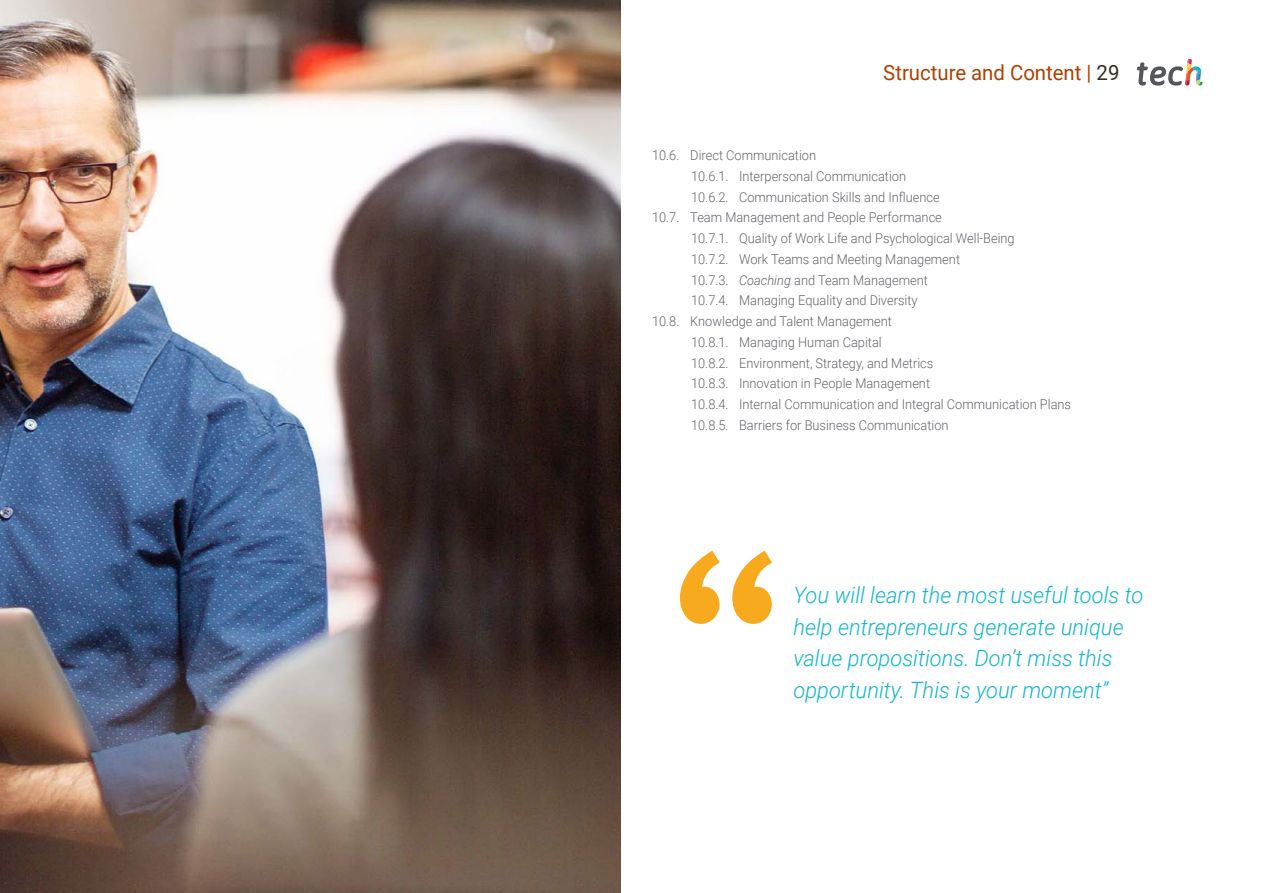
<style>
.page{position:relative;width:1263px;height:893px;background:#fff}
.page>*{position:absolute;margin:0;border:0;box-sizing:border-box;transform-origin:0 0}
.t1{font:italic 300 22.5px/31.5px "Roboto";color:#0fb6cf}
.t2{font:21px "Roboto";color:#ae4000}
.t3{font:300 13.5px "Roboto";color:#61646a;scale:.95 1}
.s1{color:#312e20}
.s2{font-style:italic}
</style>
<div class="page">
<svg style="left:1137px;top:59px;width:65px;height:27px"></svg>
<svg style="left:680px;top:551px;width:92px;height:73px"></svg>
<img style="left:0;top:0;width:621px;height:893px">
<h2 class="t2" style="left:883px;top:57px;width:238px">Structure and Content | <span class="s1">29</span></h2>
<p class="t3" style="left:652px;top:146px;width:174px">10.6. Direct Communication</p>
<p class="t3" style="left:691px;top:167px;width:228px">10.6.1. Interpersonal Communication</p>
<p class="t3" style="left:691px;top:187px;width:263px">10.6.2. Communication Skills and Influence</p>
<p class="t3" style="left:652px;top:208px;width:307px">10.7. Team Management and People Performance</p>
<p class="t3" style="left:691px;top:229px;width:342px">10.7.1. Quality of Work Life and Psychological Well-Being</p>
<p class="t3" style="left:691px;top:250px;width:285px">10.7.2. Work Teams and Meeting Management</p>
<p class="t3" style="left:691px;top:270px;width:251px">10.7.3. <span class="s2">Coaching</span> and Team Management</p>
<p class="t3" style="left:691px;top:291px;width:240px">10.7.4. Managing Equality and Diversity</p>
<p class="t3" style="left:652px;top:312px;width:254px">10.8. Knowledge and Talent Management</p>
<p class="t3" style="left:691px;top:333px;width:202px">10.8.1. Managing Human Capital</p>
<p class="t3" style="left:691px;top:353px;width:257px">10.8.2. Environment, Strategy, and Metrics</p>
<p class="t3" style="left:691px;top:374px;width:253px">10.8.3. Innovation in People Management</p>
<p class="t3" style="left:691px;top:395px;width:402px">10.8.4. Internal Communication and Integral Communication Plans</p>
<p class="t3" style="left:691px;top:416px;width:273px">10.8.5. Barriers for Business Communication</p>
<h1 class="t1" style="left:793px;top:579px;width:351px">You will learn the most useful tools to help entrepreneurs generate unique value propositions. Don’t miss this opportunity. This is your moment”</h1>
</div>
